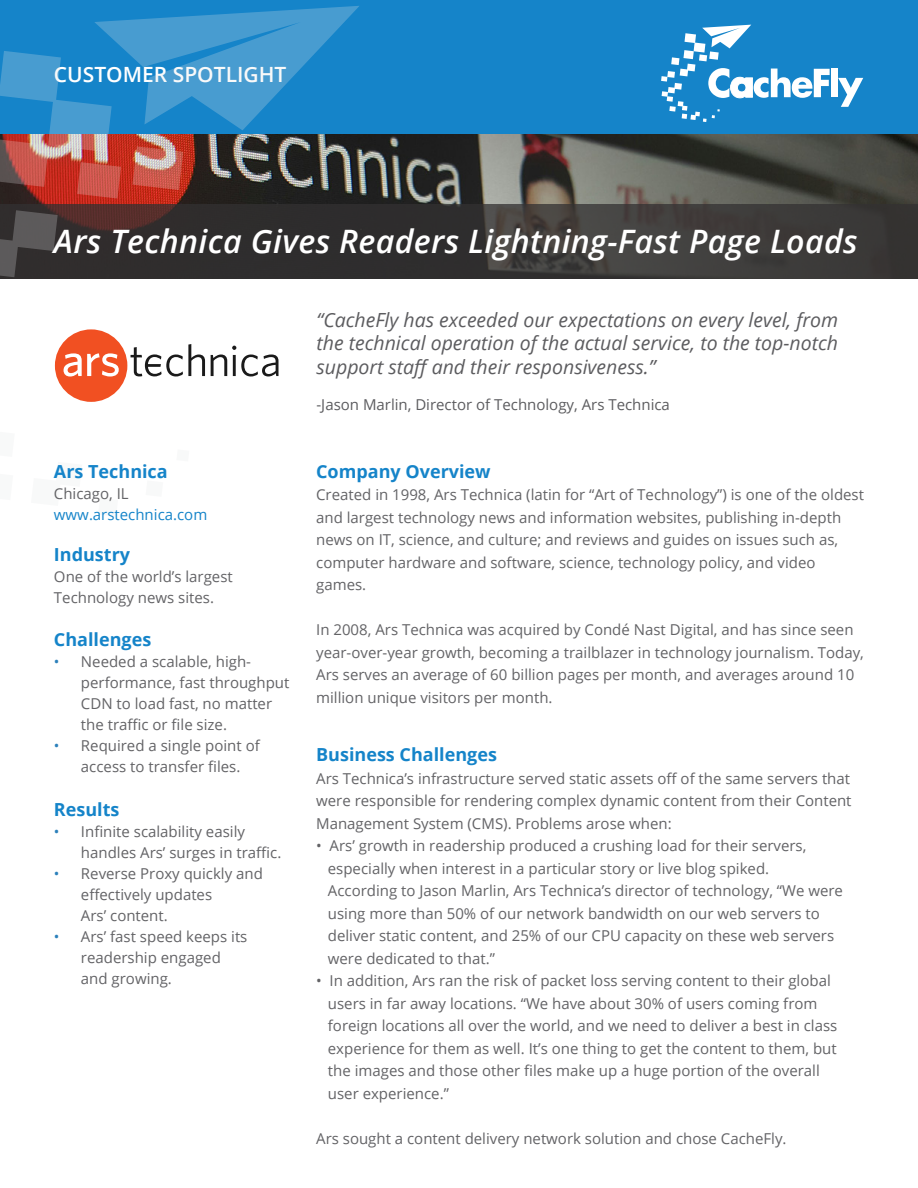
<style>
.page{position:relative;width:918px;height:1188px;background:#fff}
.page>*{position:absolute;margin:0;border:0;box-sizing:border-box;transform-origin:0 0}
.t1{font:italic 600 32.25px "Open Sans";letter-spacing:.01em;color:#fff}
.t2{font:600 21px "Open Sans";color:#fff}
.t3{font:italic 19.5px/23.4px "Open Sans";color:#5c5c5f;text-align:justify}
.t4{font:700 18px "Open Sans";color:#1584c9}
.t5{font:15px/22.5px "Open Sans";color:#636366}
.t6{font:15px "Open Sans";color:#5c5c5f}
.t7{font:15px "Open Sans";color:#1584c9}
.s1{color:#2c81bb}
</style>
<div class="page">
<img style="left:0;top:133px;width:918px;height:146px">
<svg style="left:0;top:204px;width:918px;height:74px;background:#383534"></svg>
<div style="left:0;top:0;width:918px;height:133px;background:#1584c9"></div>
<svg style="left:661px;top:25px;width:169px;height:97px"></svg>
<div style="left:832px;top:69px;width:6px;height:28px;background:#fff"></div>
<svg style="left:838px;top:78px;width:25px;height:29px"></svg>
<svg style="left:0;top:210px;width:58px;height:67px;background:#484545"></svg>
<svg style="left:0;top:6px;width:360px;height:193px"></svg>
<div style="left:55px;top:329px;width:72px;height:73px;background:#f15022;border-radius:50%"></div>
<svg style="left:64px;top:353px;width:55px;height:24px"></svg>
<svg style="left:211px;top:346px;width:68px;height:31px"></svg>
<svg style="left:131px;top:344px;width:74px;height:33px"></svg>
<h2 class="t2" style="left:54px;top:60px;width:234px">CUSTOMER SPOTLIGHT</h2>
<h1 class="t1" style="left:54px;top:220px;width:805px">Ars Technica Gives Readers Lightning-Fast Page Loads</h1>
<p class="t4" style="left:54px;top:459px;width:115px">Ars Technica</p>
<p class="t5" style="left:54px;top:482px;width:76px">Chicago, IL</p>
<p class="t7" style="left:54px;top:504px;width:155px">www.arstechnica.com</p>
<p class="t4" style="left:54px;top:542px;width:78px">Industry</p>
<p class="t5" style="left:54px;top:566px;width:180px;line-height:21px">One of the world’s largest<br>Technology news sites.</p>
<p class="t4" style="left:54px;top:627px;width:99px">Challenges</p>
<p class="t5" style="left:81px;top:651px;width:210px;line-height:21px;text-indent:-27px"><span class="s1">•</span> Needed a scalable, high&shy;performance, fast throughput<br>CDN to load fast, no matter the traffic or file size.</p>
<p class="t5" style="left:54px;top:735px;width:207px;line-height:21px;text-align:center"><span class="s1">•</span> Required a single point of access to transfer files.</p>
<p class="t4" style="left:54px;top:797px;width:67px">Results</p>
<p class="t5" style="left:81px;top:821px;width:202px;line-height:21px;text-indent:-27px"><span class="s1">•</span> Infinite scalability easily handles Ars’ surges in traffic.</p>
<p class="t5" style="left:81px;top:863px;width:183px;line-height:21px;text-indent:-27px"><span class="s1">•</span> Reverse Proxy quickly and effectively updates<br>Ars’ content.</p>
<p class="t5" style="left:81px;top:926px;width:168px;line-height:21px;text-indent:-27px"><span class="s1">•</span> Ars’ fast speed keeps its readership engaged and growing.</p>
<h3 class="t3" style="left:316px;top:307px;width:523px">“CacheFly has exceeded our expectations on every level, from the technical operation of the actual service, to the top-notch support staff and their responsiveness.”</h3>
<p class="t6" style="left:316px;top:394px;width:355px">-Jason Marlin, Director of Technology, Ars Technica</p>
<p class="t4" style="left:316px;top:459px;width:176px">Company Overview</p>
<p class="t5" style="left:316px;top:483px;width:549px">Created in 1998, Ars Technica (latin for “Art of Technology”) is one of the oldest and largest technology news and information websites, publishing in-depth news on IT, science, and culture; and reviews and guides on issues such as, computer hardware and software, science, technology policy, and video games.</p>
<p class="t5" style="left:316px;top:618px;width:549px">In 2008, Ars Technica was acquired by Condé Nast Digital, and has since seen year-over-year growth, becoming a trailblazer in technology journalism. Today, Ars serves an average of 60 billion pages per month, and averages around 10 million unique visitors per month.</p>
<p class="t4" style="left:316px;top:742px;width:182px">Business Challenges</p>
<p class="t5" style="left:316px;top:767px;width:537px;text-align:justify">Ars Technica’s infrastructure served static assets off of the same servers that were responsible for rendering complex dynamic content from their Content Management System (CMS). Problems arose when:</p>
<p class="t5" style="left:328px;top:834px;width:517px;text-indent:-12px">• Ars’ growth in readership produced a crushing load for their servers, especially when interest in a particular story or live blog spiked.<br>According to Jason Marlin, Ars Technica’s director of technology, “We were using more than 50% of our network bandwidth on our web servers to deliver static content, and 25% of our CPU capacity on these web servers were dedicated to that.”</p>
<p class="t5" style="left:328px;top:969px;width:511px;text-indent:-12px">• In addition, Ars ran the risk of packet loss serving content to their global users in far away locations. “We have about 30% of users coming from foreign locations all over the world, and we need to deliver a best in class experience for them as well. It’s one thing to get the content to them, but the images and those other files make up a huge portion of the overall user experience.”</p>
<p class="t5" style="left:316px;top:1127px;width:472px">Ars sought a content delivery network solution and chose CacheFly.</p>
</div>
